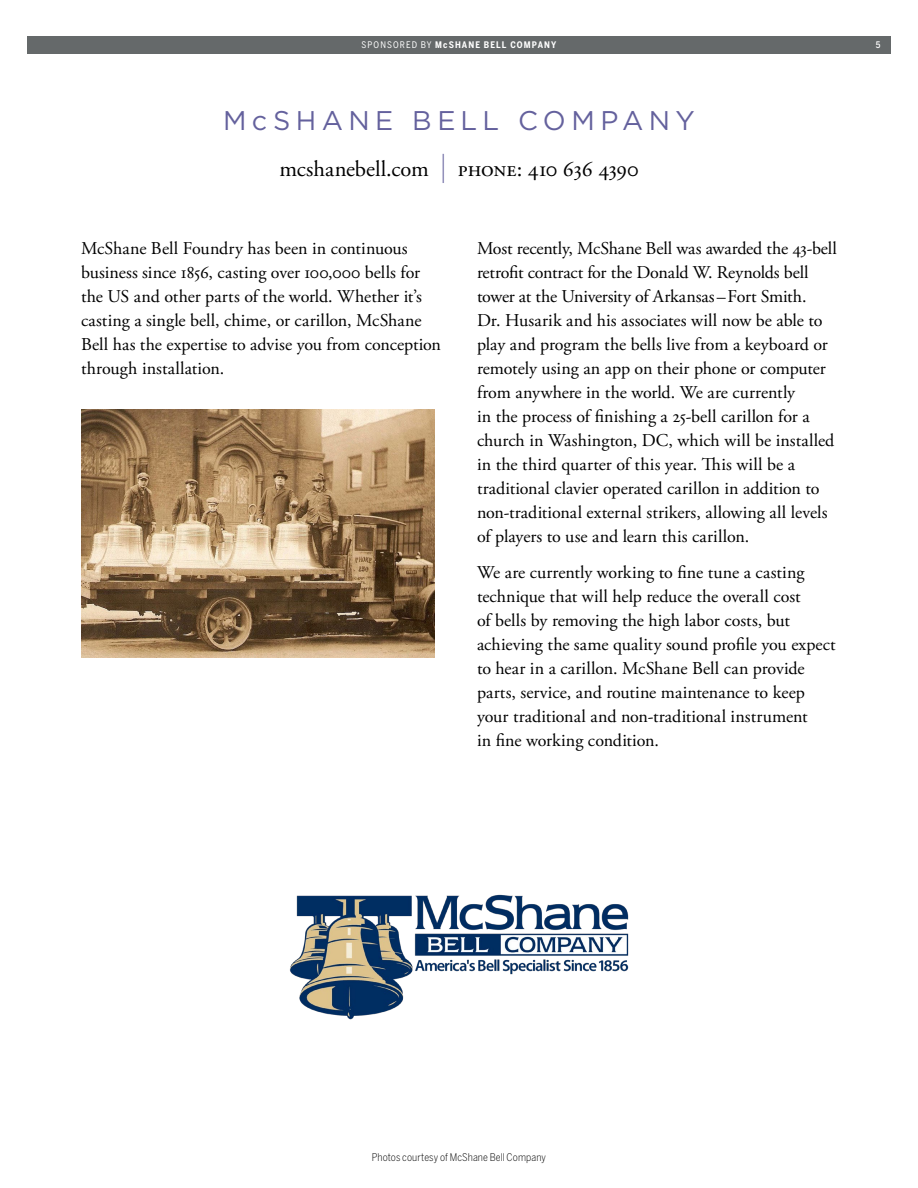
<style>
.page{position:relative;width:918px;height:1188px;background:#fff}
.page>*{position:absolute;margin:0;border:0;box-sizing:border-box;transform-origin:0 0}
.t1{font:27px "Gotham";letter-spacing:.2em;color:#64619d}
.t2{font:22.5px "Adobe Garamond Pro";letter-spacing:-.005em;color:#000}
.t3{font:18px/24px "Adobe Garamond Pro";letter-spacing:.005em;color:#000}
.t4{font:300 10.5px "Benton Sans Cond";letter-spacing:.01em;color:#000}
.t5{font:700 9px "Benton Sans Cond";letter-spacing:.12em;color:#fff}
.t6{font:500 9px "Benton Sans Cond";color:#fff}
.s1{font-weight:400}
.s2{font-family:"Gotham";font-weight:300;font-size:31.5px;color:#64619d}
</style>
<div class="page">
<div style="left:27px;top:36px;width:864px;height:18px;background:#65696a"></div>
<img style="left:81px;top:410px;width:354px;height:247px">
<img style="left:290px;top:894px;width:339px;height:126px">
<p class="t5" style="left:362px;top:40px;width:196px"><span class="s1">SPONSORED BY</span> McSHANE BELL COMPANY</p>
<p class="t6" style="left:876px;top:40px;width:6px">5</p>
<h1 class="t1" style="left:223px;top:103px;width:473px">McSHANE BELL COMPANY</h1>
<p class="t2" style="left:279px;top:155px;width:361px">mcshanebell.com <span class="s2">|</span> phone: 410 636 4390</p>
<p class="t3" style="left:81px;top:237px;width:362px">McShane Bell Foundry has been in continuous business since 1856, casting over 100,000 bells for the US and other parts of the world. Whether it’s casting a single bell, chime, or carillon, McShane Bell has the expertise to advise you from conception through installation.</p>
<p class="t3" style="left:477px;top:237px;width:361px">Most recently, McShane Bell was awarded the 43‑bell retrofit contract for the Donald W. Reynolds bell tower at the University of Arkansas–Fort Smith.<br>Dr. Husarik and his associates will now be able to play and program the bells live from a keyboard or remotely using an app on their phone or computer from anywhere in the world. We are currently<br>in the process of finishing a 25-bell carillon for a church in Washington, DC, which will be installed in the third quarter of this year. This will be a traditional clavier operated carillon in addition to non-traditional external strikers, allowing all levels of players to use and learn this carillon.</p>
<p class="t3" style="left:477px;top:561px;width:360px">We are currently working to fine tune a casting technique that will help reduce the overall cost<br>of bells by removing the high labor costs, but achieving the same quality sound profile you expect to hear in a carillon. McShane Bell can provide parts, service, and routine maintenance to keep your traditional and non-traditional instrument<br>in fine working condition.</p>
<p class="t4" style="left:372px;top:1151px;width:176px">Photos courtesy of McShane Bell Company</p>
</div>
